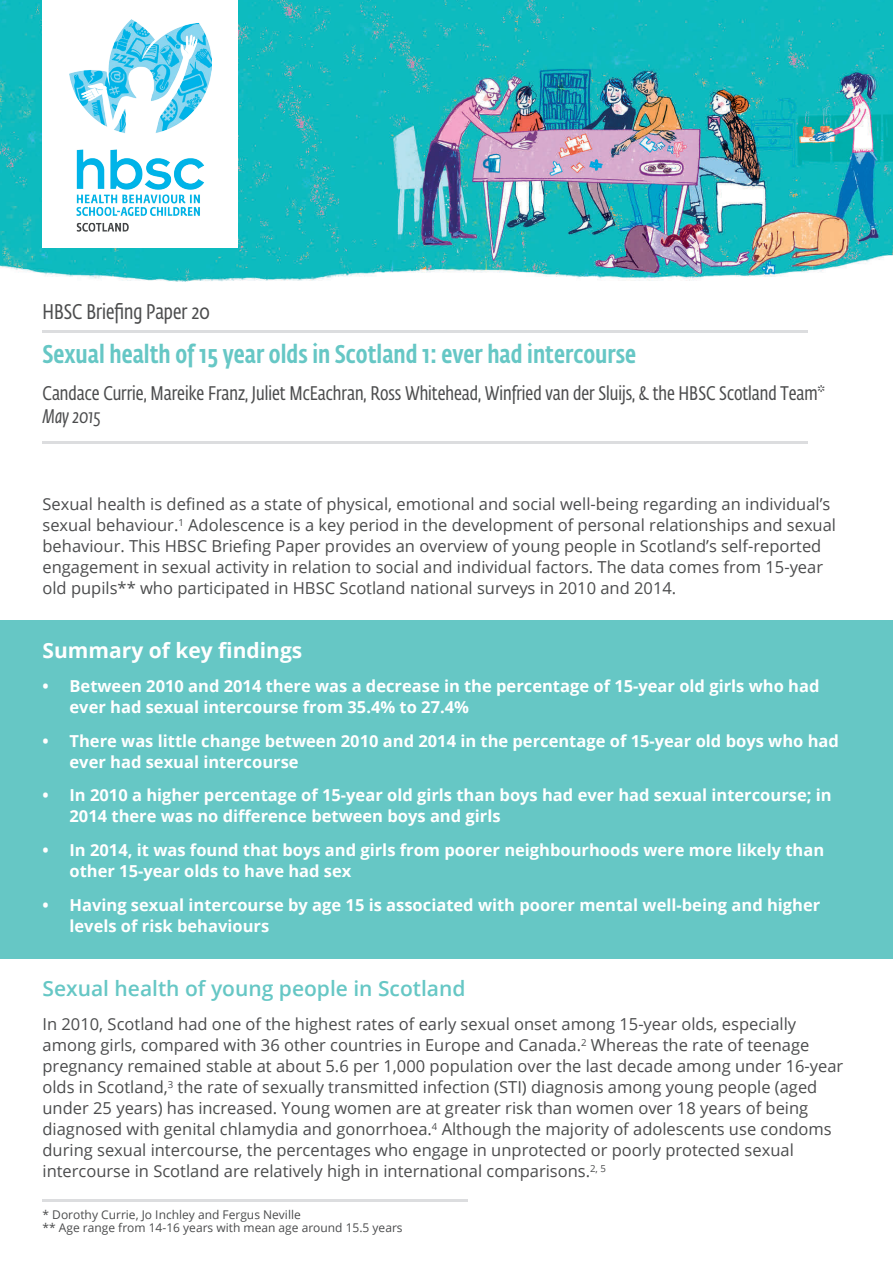
<style>
.page{position:relative;width:893px;height:1263px;background:#fff}
.page>*{position:absolute;margin:0;border:0;box-sizing:border-box;transform-origin:0 0}
.t1{font:500 25.5px "Fedra Sans Cond Pro";color:#66c7c5}
.sectionstart{font:600 21px "Open Sans";color:#66c7c5}
.sectionstart-2{font:700 21px "Open Sans";color:#fff}
.t2{font:21px "Fedra Sans Cond Pro";color:#4b4c4d}
.t3{font:19.5px "Fedra Sans Cond Pro";color:#4b4c4d}
.t4{font:italic 19.5px "Fedra Sans Cond Pro";color:#4b4c4d}
.body_text{font:16.5px/21px "Open Sans";color:#4b4c4d}
.t5{font:700 16.5px/21px "Open Sans";color:#fff}
.subtext{font:12px "Open Sans";color:#4b4c4d}
</style>
<div class="page">
<img style="left:0;top:0;width:893px;height:282px">
<div style="left:43px;top:0;width:195px;height:247px;background:#fff"></div>
<img style="left:69px;top:19px;width:142px;height:213px">
<hr style="left:43px;top:330px;width:765px;height:2px;background:#dcdddf">
<hr style="left:43px;top:441px;width:765px;height:2px;background:#dcdddf">
<hr style="left:43px;top:1199px;width:425px;height:2px;background:#dcdddf">
<div style="left:0;top:621px;width:893px;height:338px;background:#66c7c5"></div>
<p class="t2" style="left:43px;top:297px;width:169px">HBSC Briefing Paper 20</p>
<p class="t1" style="left:43px;top:336px;width:595px">Sexual health of 15 year olds in Scotland 1: ever had intercourse</p>
<p class="t3" style="left:43px;top:380px;width:784px">Candace Currie, Mareike Franz, Juliet McEachran, Ross Whitehead, Winfried van der Sluijs, &amp; the HBSC Scotland Team*</p>
<p class="t4" style="left:43px;top:403px;width:60px">May 2015</p>
<p class="body_text" style="left:43px;top:493px;width:795px">Sexual health is defined as a state of physical, emotional and social well-being regarding an individual’s sexual behaviour.<sup>1</sup> Adolescence is a key period in the development of personal relationships and sexual behaviour. This HBSC Briefing Paper provides an overview of young people in Scotland’s self-reported engagement in sexual activity in relation to social and individual factors. The data comes from 15-year old pupils** who participated in HBSC Scotland national surveys in 2010 and 2014.</p>
<p class="sectionstart-2" style="left:43px;top:636px;width:261px">Summary of key findings</p>
<p class="t5" style="left:70px;top:675px;width:751px;text-indent:-27px">• Between 2010 and 2014 there was a decrease in the percentage of 15-year old girls who had ever had sexual intercourse from 35.4% to 27.4%</p>
<p class="t5" style="left:70px;top:730px;width:771px;text-indent:-27px">• There was little change between 2010 and 2014 in the percentage of 15-year old boys who had ever had sexual intercourse</p>
<p class="t5" style="left:70px;top:784px;width:764px;text-indent:-27px">• In 2010 a higher percentage of 15-year old girls than boys had ever had sexual intercourse; in<br>2014 there was no difference between boys and girls</p>
<p class="t5" style="left:70px;top:839px;width:756px;text-indent:-27px">• In 2014, it was found that boys and girls from poorer neighbourhoods were more likely than other 15-year olds to have had sex</p>
<p class="t5" style="left:70px;top:894px;width:752px;text-indent:-27px">• Having sexual intercourse by age 15 is associated with poorer mental well-being and higher levels of risk behaviours</p>
<p class="sectionstart" style="left:43px;top:974px;width:425px">Sexual health of young people in Scotland</p>
<p class="body_text" style="left:43px;top:1013px;width:802px">In 2010, Scotland had one of the highest rates of early sexual onset among 15-year olds, especially among girls, compared with 36 other countries in Europe and Canada.<sup>2</sup> Whereas the rate of teenage pregnancy remained stable at about 5.6 per 1,000 population over the last decade among under 16-year olds in Scotland,<sup>3</sup> the rate of sexually transmitted infection (STI) diagnosis among young people (aged under 25 years) has increased. Young women are at greater risk than women over 18 years of being diagnosed with genital chlamydia and gonorrhoea.<sup>4</sup> Although the majority of adolescents use condoms during sexual intercourse, the percentages who engage in unprotected or poorly protected sexual intercourse in Scotland are relatively high in international comparisons.<sup>2,</sup> <sup>5</sup></p>
<p class="subtext" style="left:43px;top:1206px;width:260px">* Dorothy Currie, Jo Inchley and Fergus Neville</p>
<p class="subtext" style="left:43px;top:1219px;width:362px">** Age range from 14-16 years with mean age around 15.5 years</p>
</div>
